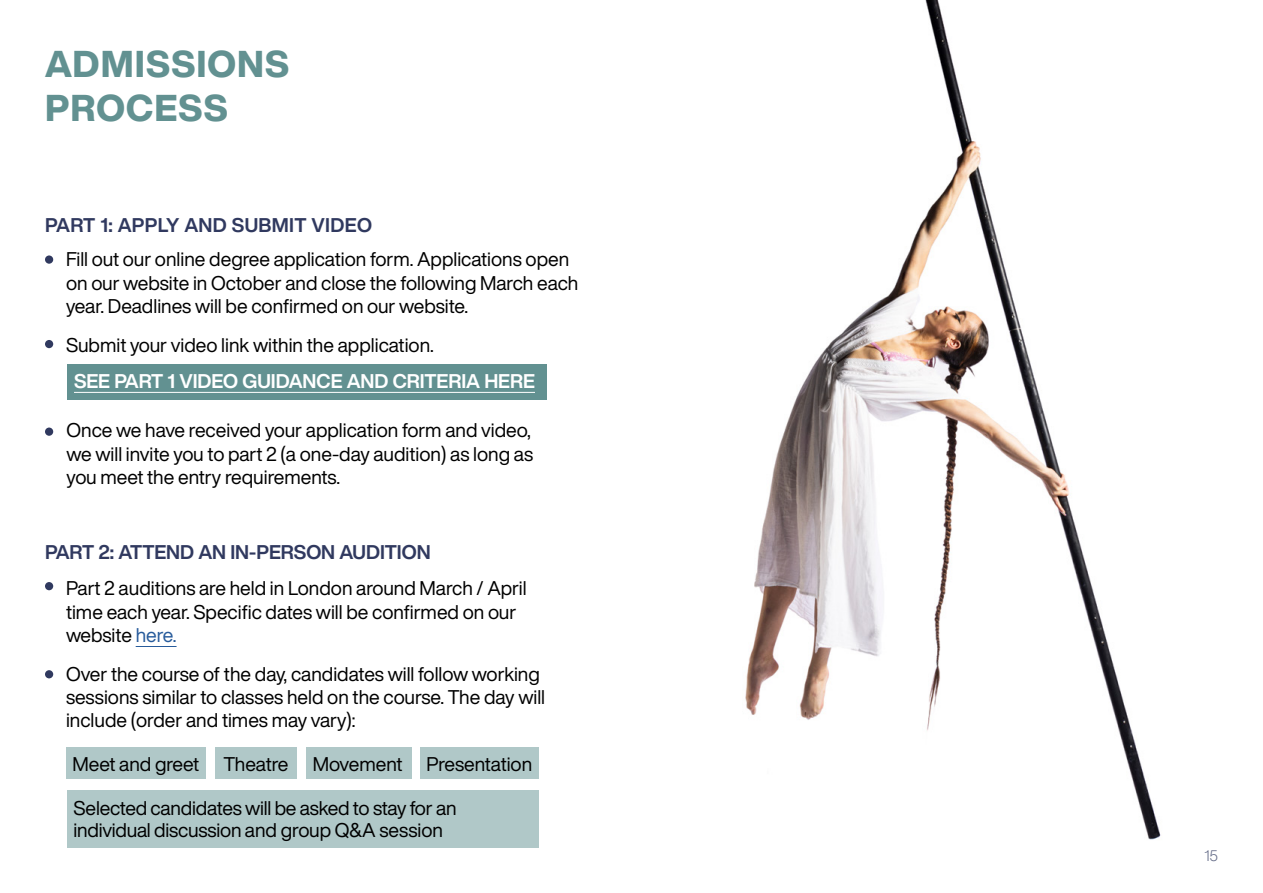
<style>
.page{position:relative;width:1263px;height:893px;background:#fff}
.page>*{position:absolute;margin:0;border:0;box-sizing:border-box;transform-origin:0 0}
.t1{font:800 36.75px/44.1px "Helvetica Now Display";letter-spacing:.03em;color:#629191}
.t2{font:19.5px/23.4px "Helvetica Now Display";color:#000}
.t3{font:700 19.5px "Helvetica Now Display";color:#30395f}
.t4{font:700 19.5px "Helvetica Now Display";color:#fff}
.t5{font:300 15px "Helvetica Now Display";color:#636b87}
.s1{color:#275b9b}
</style>
<div class="page">
<img style="left:454px;top:0;width:707px;height:848px">
<div style="left:67px;top:747px;width:139px;height:31px;background:#b0c8c8"></div>
<div style="left:215px;top:747px;width:82px;height:31px;background:#b0c8c8"></div>
<div style="left:67px;top:790px;width:471px;height:58px;background:#b0c8c8"></div>
<div style="left:306px;top:747px;width:105px;height:31px;background:#b0c8c8"></div>
<div style="left:420px;top:747px;width:118px;height:31px;background:#b0c8c8"></div>
<hr style="left:136px;top:646px;width:41px;height:1px;background:#275b9b">
<div style="left:45px;top:255px;width:8px;height:9px;background:#30395f;border-radius:50%"></div>
<div style="left:45px;top:340px;width:8px;height:8px;background:#30395f;border-radius:50%"></div>
<div style="left:45px;top:428px;width:8px;height:8px;background:#30395f;border-radius:50%"></div>
<div style="left:45px;top:582px;width:8px;height:8px;background:#30395f;border-radius:50%"></div>
<div style="left:45px;top:670px;width:8px;height:8px;background:#30395f;border-radius:50%"></div>
<div style="left:67px;top:364px;width:480px;height:35px;background:#629191"></div>
<hr style="left:74px;top:392px;width:461px;height:1px;background:#fff">
<h1 class="t1" style="left:45px;top:42px;width:246px">ADMISSIONS<br>PROCESS</h1>
<p class="t3" style="left:45px;top:212px;width:328px">PART 1: APPLY AND SUBMIT VIDEO</p>
<p class="t2" style="left:66px;top:248px;width:514px">Fill out our online degree application form. Applications open on our website in October and close the following March each year. Deadlines will be confirmed on our website.</p>
<p class="t2" style="left:66px;top:333px;width:369px">Submit your video link within the application.</p>
<p class="t4" style="left:74px;top:368px;width:462px">SEE PART 1 VIDEO GUIDANCE AND CRITERIA HERE</p>
<p class="t2" style="left:67px;top:419px;width:468px;text-align:justify">Once we have received your application form and video, we will invite you to part 2 (a one-day audition) as long as you meet the entry requirements.</p>
<p class="t3" style="left:45px;top:539px;width:387px">PART 2: ATTEND AN IN-PERSON AUDITION</p>
<p class="t2" style="left:66px;top:577px;width:462px">Part 2 auditions are held in London around March / April time each year. Specific dates will be confirmed on our website <span class="s1">here.</span></p>
<p class="t2" style="left:66px;top:662px;width:481px">Over the course of the day, candidates will follow working sessions similar to classes held on the course. The day will include (order and times may vary):</p>
<p class="t2" style="left:72px;top:752px;width:218px">Meet and greet Theatre</p>
<p class="t2" style="left:313px;top:752px;width:221px">Movement Presentation</p>
<p class="t2" style="left:73px;top:796px;width:385px;line-height:22.5px">Selected candidates will be asked to stay for an individual discussion and group Q&amp;A session</p>
<p class="t5" style="left:1204px;top:846px;width:15px">15</p>
</div>
